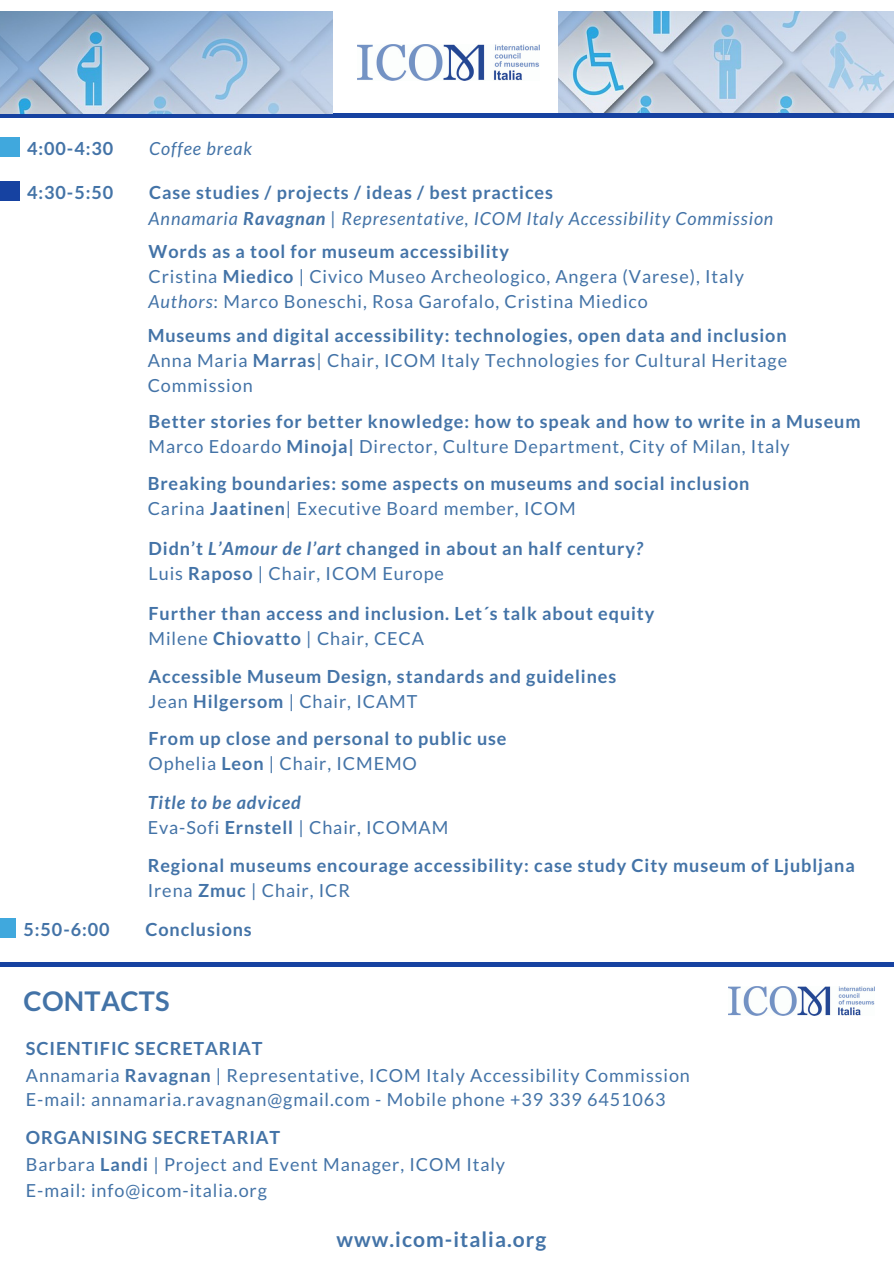
<style>
.page{position:relative;width:894px;height:1264px;background:#fff}
.page>*{position:absolute;margin:0;border:0;box-sizing:border-box;transform-origin:0 0}
.t1{font:700 27px "Lato";letter-spacing:.01em;color:#4373a7}
.t2{font:700 21px "Lato";letter-spacing:.05em;color:#4373a7}
.t3{font:700 18px/25px "Lato";letter-spacing:.05em;color:#4373a7}
.t4{font:18px/25px "Lato";letter-spacing:.05em;color:#4373a7}
.t5{font:italic 18px/33.3px "Lato";letter-spacing:.05em;color:#4373a7}
.s1{font-weight:700}
.s2{font-weight:700;font-style:normal}
.s3{font-style:italic}
.s4{font-weight:400}
.s5{font-weight:700;font-style:italic}
</style>
<div class="page">
<div style="left:0;top:181px;width:19px;height:20px;background:#1642a1"></div>
<div style="left:0;top:138px;width:19px;height:19px;background:#40a8dd"></div>
<div style="left:0;top:918px;width:15px;height:19px;background:#40a8dd"></div>
<div style="left:0;top:961px;width:893px;height:5px;background:#1642a1"></div>
<img style="left:358px;top:44px;width:181px;height:36px">
<img style="left:558px;top:11px;width:335px;height:102px">
<hr style="left:0;top:113px;width:893px;height:4px;background:#1642a1">
<img style="left:0;top:11px;width:332px;height:103px">
<img style="left:728px;top:986px;width:145px;height:29px">
<p class="t3" style="left:27px;top:136px;width:87px">4:00-4:30</p>
<p class="t5" style="left:149px;top:131px;width:104px">Coffee break</p>
<p class="t3" style="left:27px;top:179px;width:87px">4:30-5:50</p>
<p class="t3" style="left:149px;top:179px;width:405px">Case studies / projects / ideas / best practices</p>
<p class="t5" style="left:148px;top:201px;width:626px">Annamaria <span class="s1">Ravagnan</span> | Representative, ICOM Italy Accessibility Commission<br><span class="s2">Words as a tool for museum accessibility</span></p>
<p class="t4" style="left:148px;top:264px;width:596px">Cristina <span class="s1">Miedico</span> | Civico Museo Archeologico, Angera (Varese), Italy<br><span class="s3">Authors</span>: Marco Boneschi, Rosa Garofalo, Cristina Miedico</p>
<p class="t3" style="left:148px;top:322px;width:640px;text-align:justify">Museums and digital accessibility: technologies, open data and inclusion <span class="s4">Anna Maria</span> Marras<span class="s4">| Chair, ICOM Italy Technologies for Cultural Heritage Commission</span></p>
<p class="t3" style="left:148px;top:408px;width:713px">Better stories for better knowledge: how to speak and how to write in a Museum<br><span class="s4">Marco Edoardo</span> Minoja| <span class="s4">Director, Culture Department, City of Milan, Italy</span></p>
<p class="t3" style="left:148px;top:470px;width:603px">Breaking boundaries: some aspects on museums and social inclusion<br><span class="s4">Carina</span> Jaatinen<span class="s4">| Executive Board member, ICOM</span></p>
<p class="t3" style="left:148px;top:536px;width:496px">Didn’t <span class="s3">L’Amour de l’art</span> changed in about an half century<span class="s3">?<br></span><span class="s4">Luis</span> Raposo <span class="s4">| Chair, ICOM Europe</span></p>
<p class="t3" style="left:148px;top:600px;width:507px">Further than access and inclusion. Let´s talk about equity<br><span class="s4">Milene</span> Chiovatto <span class="s4">| Chair, CECA</span></p>
<p class="t3" style="left:148px;top:663px;width:469px">Accessible Museum Design, standards and guidelines<br><span class="s4">Jean</span> Hilgersom <span class="s4">| Chair, ICAMT</span></p>
<p class="t3" style="left:148px;top:726px;width:359px">From up close and personal to public use<br><span class="s4">Ophelia</span> Leon <span class="s4">| Chair, ICMEMO</span></p>
<p class="t4" style="left:148px;top:789px;width:302px"><span class="s5">Title to be adviced<br></span>Eva-Sofi <span class="s1">Ernstell</span> | Chair, ICOMAM</p>
<p class="t3" style="left:148px;top:852px;width:708px">Regional museums encourage accessibility: case study City museum of Ljubljana<br><span class="s4">Irena</span> Zmuc <span class="s4">| Chair, ICR</span></p>
<p class="t3" style="left:24px;top:916px;width:87px">5:50-6:00</p>
<p class="t3" style="left:145px;top:916px;width:108px">Conclusions</p>
<h1 class="t1" style="left:24px;top:984px;width:147px">CONTACTS</h1>
<p class="t4" style="left:26px;top:1034px;width:665px;line-height:26.5px"><span class="s1">SCIENTIFIC SECRETARIAT<br></span>Annamaria <span class="s1">Ravagnan</span> | Representative, ICOM Italy Accessibility Commission</p>
<p class="t4" style="left:26px;top:1086px;width:641px">E-mail: annamaria.ravagnan@gmail.com - Mobile phone +39 339 6451063</p>
<p class="t4" style="left:26px;top:1123px;width:480px;line-height:26.5px"><span class="s1">ORGANISING SECRETARIAT<br></span>Barbara <span class="s1">Landi</span> | Project and Event Manager, ICOM Italy</p>
<p class="t4" style="left:26px;top:1177px;width:242px">E-mail: info@icom-italia.org</p>
<p class="t2" style="left:336px;top:1226px;width:211px">www.icom-italia.org</p>
</div>
